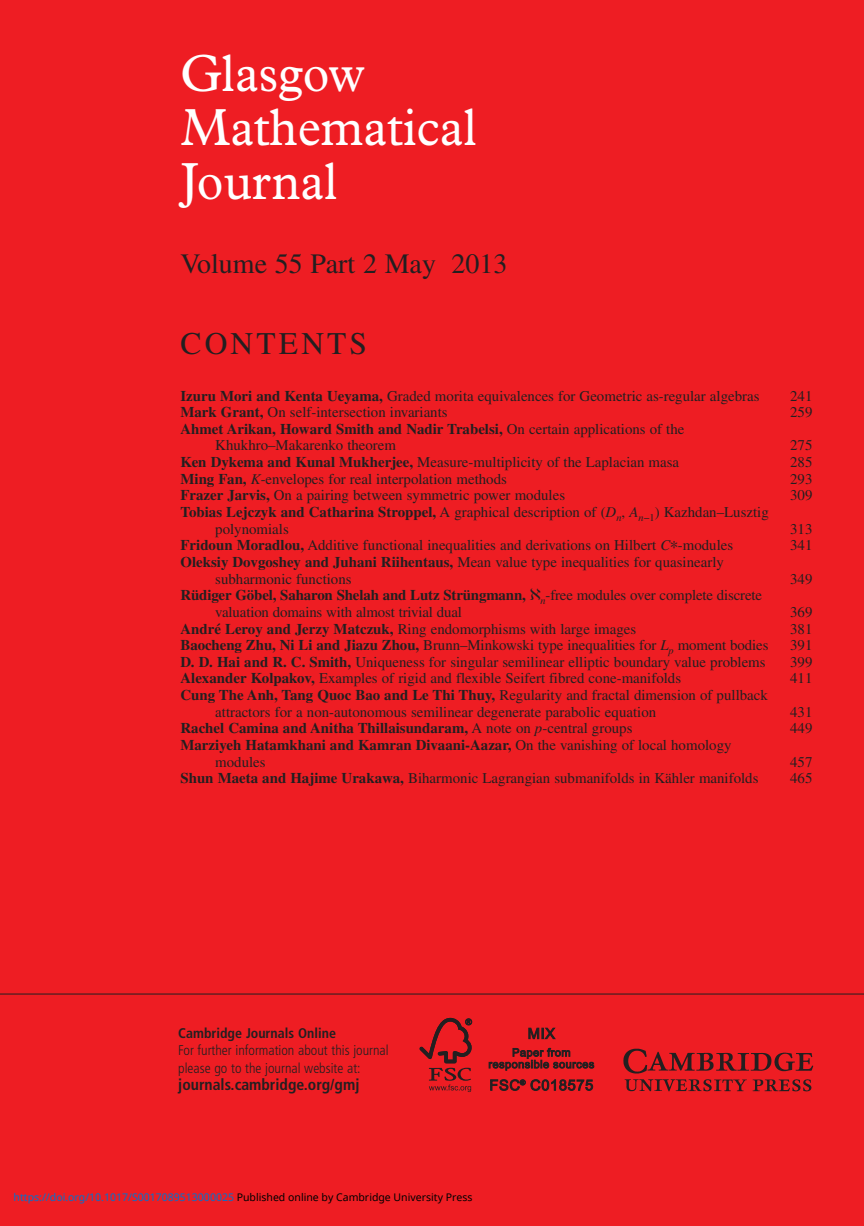
<style>
.page{position:relative;width:864px;height:1226px;background:#fff}
.page>*{position:absolute;margin:0;border:0;box-sizing:border-box;transform-origin:0 0}
.t1{font:52.5px/54.2px "Plantin";color:#fff;scale:.94 1}
.t2{font:31.5px "Times";letter-spacing:.1em;color:#231f20}
.t3{font:28px "Times";color:#231f20}
.t4{font:700 condensed 15.75px "Frutiger";color:#231f20}
.t5{font:14.88px/16.6px "Times";color:#231f20}
.t6{font:700 14.88px/16.6px "Times";color:#231f20}
.t7{font:300 condensed 14px/17.5px "Frutiger";color:#231f20}
.t8{font:700 condensed 14px "Frutiger";color:#231f20}
.t9{font:10.5px "Noto Sans";color:#0172cf}
.s1{font-weight:700}
.s2{font-style:italic}
.s3{font-family:"MS Gothic"}
.s4{font-weight:400}
.s5{font-weight:400;font-style:italic}
.s6{color:#000}
</style>
<div class="page">
<svg style="left:863px;top:0;width:1px;height:1225px"></svg>
<div style="left:0;top:0;width:863px;height:1225px;background:#ee1d23"></div>
<hr style="left:0;top:993px;width:863px;height:1px;background:#231f20">
<img style="left:623px;top:1048px;width:191px;height:44px">
<svg style="left:419px;top:1017px;width:53px;height:74px"></svg>
<svg style="left:528px;top:1027px;width:27px;height:13px"></svg>
<svg style="left:488px;top:1047px;width:106px;height:23px"></svg>
<svg style="left:490px;top:1079px;width:103px;height:11px"></svg>
<h1 class="t1" style="left:180px;top:50px;width:316px">Glasgow<br>Mathematical<br>Journal</h1>
<h3 class="t3" style="left:180px;top:254px;width:328px">Volume 55 Part 2 May 2013</h3>
<h2 class="t2" style="left:180px;top:332px;width:188px">CONTENTS</h2>
<p class="t5" style="left:180px;top:389px;width:580px"><span class="s1">Izuru Mori and Kenta Ueyama,</span> Graded morita equivalences for Geometric as-regular algebras</p>
<p class="t5" style="left:789px;top:389px;width:24px">241</p>
<p class="t5" style="left:180px;top:405px;width:268px"><span class="s1">Mark Grant,</span> On self-intersection invariants</p>
<p class="t5" style="left:789px;top:405px;width:24px">259</p>
<p class="t5" style="left:215px;top:422px;width:470px;text-indent:-35px"><span class="s1">Ahmet Arikan, Howard Smith and Nadir Trabelsi,</span> On certain applications of the<br>Khukhro–Makarenko theorem</p>
<p class="t5" style="left:789px;top:438px;width:24px">275</p>
<p class="t5" style="left:180px;top:455px;width:500px"><span class="s1">Ken Dykema and Kunal Mukherjee,</span> Measure-multiplicity of the Laplacian masa</p>
<p class="t5" style="left:789px;top:455px;width:24px">285</p>
<p class="t5" style="left:180px;top:472px;width:328px"><span class="s1">Ming Fan,</span> <span class="s2">K</span>-envelopes for real interpolation methods</p>
<p class="t5" style="left:789px;top:472px;width:24px">293</p>
<p class="t5" style="left:180px;top:488px;width:386px"><span class="s1">Frazer Jarvis,</span> On a pairing between symmetric power modules</p>
<p class="t5" style="left:789px;top:488px;width:24px">309</p>
<p class="t5" style="left:215px;top:505px;width:555px;text-indent:-35px"><span class="s1">Tobias Lejczyk and Catharina Stroppel,</span> A graphical description of (<span class="s2">D</span><sub>n</sub>, <span class="s2">A</span><sub>n</sub><sub>−1</sub>) Kazhdan–Lusztig polynomials</p>
<p class="t5" style="left:789px;top:522px;width:24px">313</p>
<p class="t5" style="left:180px;top:538px;width:554px"><span class="s1">Fridoun Moradlou,</span> Additive functional inequalities and derivations on Hilbert <span class="s2">C</span><span class="s3">∗</span>-modules</p>
<p class="t5" style="left:789px;top:538px;width:24px">341</p>
<p class="t5" style="left:215px;top:555px;width:510px;text-indent:-35px"><span class="s1">Oleksiy Dovgoshey and Juhani Riihentaus,</span> Mean value type inequalities for quasinearly subharmonic functions</p>
<p class="t5" style="left:789px;top:571px;width:24px">349</p>
<p class="t5" style="left:215px;top:588px;width:548px;text-indent:-35px"><span class="s1">Rüdiger Göbel, Saharon Shelah and Lutz Strüngmann,</span> <sub>n</sub>-free modules over complete discrete valuation domains with almost trivial dual</p>
<p class="t5" style="left:789px;top:605px;width:24px">369</p>
<p class="t5" style="left:180px;top:621px;width:457px"><span class="s1">André Leroy and Jerzy Matczuk,</span> Ring endomorphisms with large images</p>
<p class="t5" style="left:789px;top:621px;width:24px">381</p>
<p class="t5" style="left:180px;top:638px;width:589px"><span class="s1">Baocheng Zhu, Ni Li and Jiazu Zhou,</span> Brunn–Minkowski type inequalities for <span class="s2">L</span><sub>p</sub> moment bodies</p>
<p class="t5" style="left:789px;top:638px;width:24px">391</p>
<p class="t5" style="left:180px;top:655px;width:586px"><span class="s1">D. D. Hai and R. C. Smith,</span> Uniqueness for singular semilinear elliptic boundary value problems</p>
<p class="t5" style="left:789px;top:655px;width:24px">399</p>
<p class="t5" style="left:180px;top:671px;width:502px"><span class="s1">Alexander Kolpakov,</span> Examples of rigid and flexible Seifert fibred cone-manifolds</p>
<p class="t5" style="left:789px;top:671px;width:24px">411</p>
<p class="t5" style="left:215px;top:688px;width:554px;text-indent:-35px"><span class="s1">Cung The Anh, Tang Quoc Bao and Le Thi Thuy,</span> Regularity and fractal dimension of pullback attractors for a non-autonomous semilinear degenerate parabolic equation</p>
<p class="t5" style="left:789px;top:704px;width:24px">431</p>
<p class="t6" style="left:180px;top:721px;width:453px">Rachel Camina and Anitha Thillaisundaram, <span class="s4">A note on</span> <span class="s5">p</span><span class="s4">-central groups</span></p>
<p class="t5" style="left:789px;top:721px;width:24px">449</p>
<p class="t6" style="left:215px;top:738px;width:517px;text-indent:-35px">Marziyeh Hatamkhani and Kamran Divaani-Aazar, <span class="s4">On the vanishing of local homology modules</span></p>
<p class="t5" style="left:789px;top:754px;width:24px">457</p>
<p class="t5" style="left:180px;top:771px;width:579px"><span class="s1">Shun Maeta and Hajime Urakawa,</span> Biharmonic Lagrangian submanifolds in Kähler manifolds</p>
<p class="t5" style="left:789px;top:771px;width:24px">465</p>
<p class="t8" style="left:178px;top:1027px;width:159px">Cambridge Journals Online</p>
<p class="t7" style="left:178px;top:1042px;width:212px">For further information about this journal please go to the journal website at:</p>
<p class="t4" style="left:178px;top:1078px;width:182px">journals.cambridge.org/gmj</p>
<p class="t9" style="left:14px;top:1189px;width:460px">https://doi.org/10.1017/S0017089513000025 <span class="s6">Published online by Cambridge University Press</span></p>
</div>
